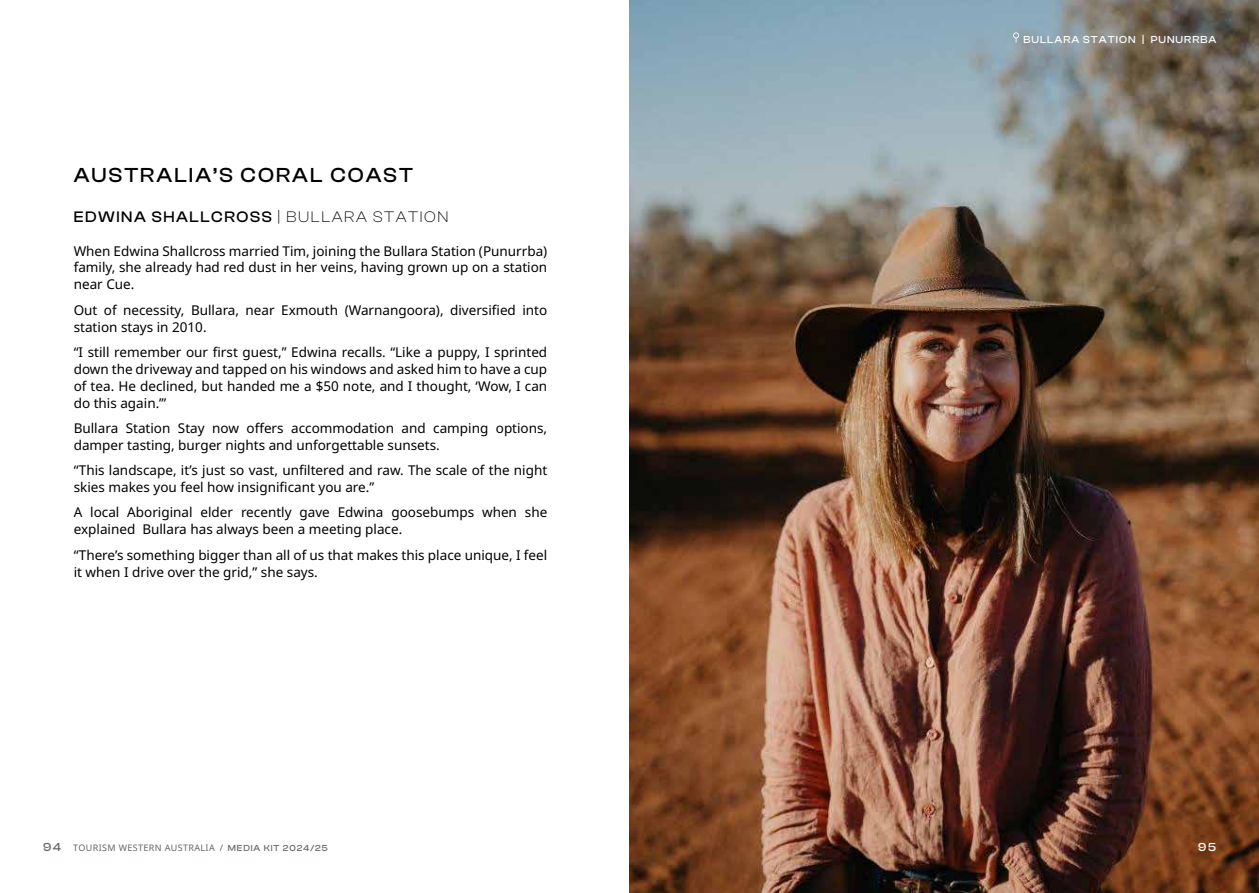
<style>
.page{position:relative;width:1259px;height:893px;background:#fff}
.page>*{position:absolute;margin:0;border:0;box-sizing:border-box;transform-origin:0 0}
.t1{font:500 21px "Clash Display";letter-spacing:.1em;color:#000}
.t2{font:500 15.75px "Clash Display";letter-spacing:.1em;color:#000}
.t3{font:13.5px/16.8px "Noto Sans";color:#000}
.t4{font:500 12px "Clash Display";color:#fff}
.t5{font:500 10.5px "Clash Display";letter-spacing:.1em;color:#fff}
.t6{font:9px "Noto Sans";letter-spacing:.04em;color:#616966}
.s1{font-weight:300}
.s2{font-family:"Clash Display";font-weight:500;font-size:12px}
.s3{font-family:"Clash Display";font-weight:500}
</style>
<div class="page">
<img style="left:629px;top:0;width:630px;height:893px">
<svg style="left:1013px;top:32px;width:6px;height:11px"></svg>
<h1 class="t1" style="left:74px;top:164px;width:341px">AUSTRALIA’S CORAL COAST</h1>
<p class="t2" style="left:74px;top:208px;width:376px">EDWINA SHALLCROSS <span class="s1">| BULLARA STATION</span></p>
<p class="t3" style="left:74px;top:242px;width:475px;text-align:justify">When Edwina Shallcross married Tim, joining the Bullara Station (Punurrba) family, she already had red dust in her veins, having grown up on a station near Cue.</p>
<p class="t3" style="left:74px;top:302px;width:475px">Out of necessity, Bullara, near Exmouth (Warnangoora), diversified into station stays in 2010.</p>
<p class="t3" style="left:74px;top:344px;width:475px;text-align:justify">“I still remember our first guest,” Edwina recalls. “Like a puppy, I sprinted down the driveway and tapped on his windows and asked him to have a cup of tea. He declined, but handed me a $50 note, and I thought, ‘Wow, I can do this again.’”</p>
<p class="t3" style="left:74px;top:420px;width:475px">Bullara Station Stay now offers accommodation and camping options, damper tasting, burger nights and unforgettable sunsets.</p>
<p class="t3" style="left:74px;top:462px;width:475px">“This landscape, it’s just so vast, unfiltered and raw. The scale of the night skies makes you feel how insignificant you are.”</p>
<p class="t3" style="left:74px;top:504px;width:475px">A local Aboriginal elder recently gave Edwina goosebumps when she explained Bullara has always been a meeting place.</p>
<p class="t3" style="left:74px;top:547px;width:475px">“There’s something bigger than all of us that makes this place unique, I feel it when I drive over the grid,” she says.</p>
<p class="t5" style="left:1023px;top:33px;width:195px">BULLARA STATION | PUNURRBA</p>
<p class="t6" style="left:43px;top:843px;width:286px"><span class="s2">94</span> TOURISM WESTERN AUSTRALIA / <span class="s3">MEDIA KIT 2024/25</span></p>
<p class="t4" style="left:1198px;top:841px;width:19px">95</p>
</div>
